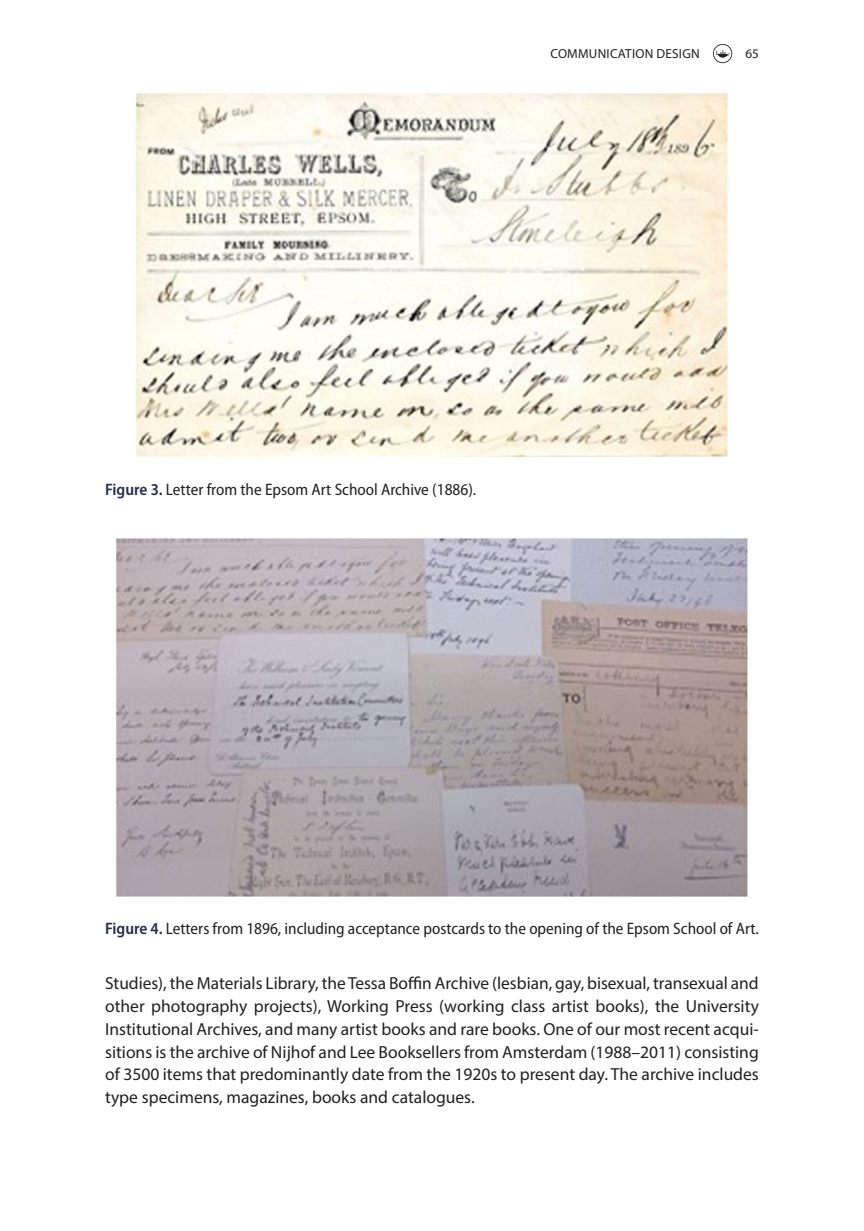
<style>
.page{position:relative;width:864px;height:1231px;background:#fff}
.page>*{position:absolute;margin:0;border:0;box-sizing:border-box;transform-origin:0 0}
.t1{font:17.5px/22.8px "Myriad Pro";color:#231f20;text-align:justify}
.t2{font:semi-condensed 16.62px "Myriad Pro";color:#231f20}
.t3{font:13.12px "Myriad Pro";letter-spacing:.02em;color:#231f20}
.s1{font-weight:600;color:#262c4d}
</style>
<div class="page">
<svg style="left:713px;top:44px;width:19px;height:19px"></svg>
<img style="left:136px;top:93px;width:592px;height:364px">
<img style="left:116px;top:538px;width:632px;height:359px">
<p class="t3" style="left:550px;top:45px;width:151px">COMMUNICATION DESIGN</p>
<p class="t3" style="left:745px;top:45px;width:15px">65</p>
<p class="t2" style="left:105px;top:480px;width:372px"><span class="s1">Figure 3.</span> Letter from the Epsom Art School Archive (1886).</p>
<p class="t2" style="left:105px;top:919px;width:655px"><span class="s1">Figure 4.</span> Letters from 1896, including acceptance postcards to the opening of the Epsom School of Art.</p>
<p class="t1" style="left:105px;top:971px;width:655px">Studies), the Materials Library, the Tessa Boffin Archive (lesbian, gay, bisexual, transexual and other photography projects), Working Press (working class artist books), the University Institutional Archives, and many artist books and rare books. One of our most recent acqui&shy;sitions is the archive of Nijhof and Lee Booksellers from Amsterdam (1988–2011) consisting of 3500 items that predominantly date from the 1920s to present day. The archive includes type specimens, magazines, books and catalogues.</p>
</div>
